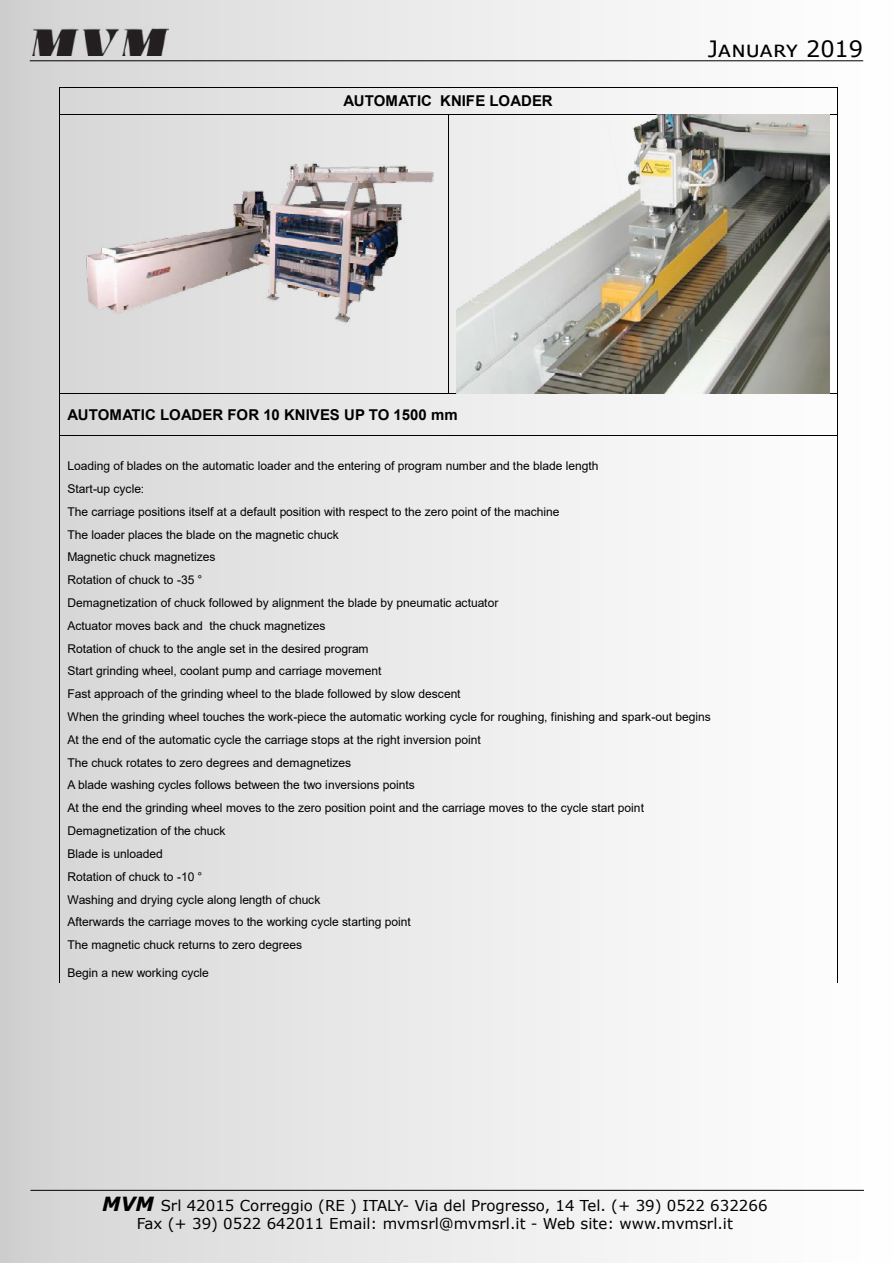
<style>
.page{position:relative;width:893px;height:1263px;background:#fff}
.page>*{position:absolute;margin:0;border:0;box-sizing:border-box;transform-origin:0 0}
.t1{font:22.5px "Verdana";color:#000}
.t2{font:15px/18px "Verdana";color:#000;text-align:center}
.t3{font:700 15px "Arial";color:#000}
.t4{font:12px/22.8px "Arial";letter-spacing:-.005em;color:#000}
.s1{font-weight:700;font-style:italic;font-size:19.5px}
</style>
<div class="page">
<div style="left:1px;top:1px;width:891px;height:1261px;background:linear-gradient(to right,#d4d4d4,#fff)"></div>
<hr style="left:30px;top:60px;width:833px;height:1px;background:#000">
<img style="left:30px;top:25px;width:138px;height:31px">
<hr style="left:31px;top:1190px;width:833px;height:1px;background:#000">
<hr style="left:60px;top:87px;width:777px;height:1px;background:#000">
<svg style="left:59px;top:87px;width:1px;height:28px"></svg>
<hr style="left:60px;top:114px;width:388px;height:1px;background:#000">
<hr style="left:449px;top:114px;width:388px;height:1px;background:#000">
<svg style="left:837px;top:87px;width:1px;height:28px"></svg>
<hr style="left:59px;top:115px;width:1px;height:279px;background:#000">
<hr style="left:448px;top:115px;width:1px;height:279px;background:#000">
<hr style="left:837px;top:115px;width:1px;height:279px;background:#000">
<hr style="left:60px;top:394px;width:388px;height:1px;background:#000">
<hr style="left:449px;top:394px;width:388px;height:1px;background:#000">
<hr style="left:59px;top:394px;width:1px;height:42px;background:#000">
<hr style="left:837px;top:394px;width:1px;height:42px;background:#000">
<hr style="left:60px;top:436px;width:777px;height:1px;background:#000">
<hr style="left:59px;top:436px;width:1px;height:547px;background:#000">
<hr style="left:837px;top:436px;width:1px;height:547px;background:#000">
<img style="left:70px;top:153px;width:367px;height:202px">
<img style="left:456px;top:115px;width:373px;height:278px">
<p class="t3" style="left:343px;top:90px;width:211px">AUTOMATIC KNIFE LOADER</p>
<p class="t3" style="left:67px;top:404px;width:392px">AUTOMATIC LOADER FOR 10 KNIVES UP TO 1500 mm</p>
<h1 class="t1" style="left:708px;top:34px;width:157px">January 2019</h1>
<p class="t4" style="left:67px;top:454px;width:645px">Loading of blades on the automatic loader and the entering of program number and the blade length<br>Start-up cycle:<br>The carriage positions itself at a default position with respect to the zero point of the machine<br>The loader places the blade on the magnetic chuck<br>Magnetic chuck magnetizes<br>Rotation of chuck to -35 °<br>Demagnetization of chuck followed by alignment the blade by pneumatic actuator<br>Actuator moves back and the chuck magnetizes<br>Rotation of chuck to the angle set in the desired program<br>Start grinding wheel, coolant pump and carriage movement<br>Fast approach of the grinding wheel to the blade followed by slow descent<br>When the grinding wheel touches the work-piece the automatic working cycle for roughing, finishing and spark-out begins At the end of the automatic cycle the carriage stops at the right inversion point<br>The chuck rotates to zero degrees and demagnetizes<br>A blade washing cycles follows between the two inversions points<br>At the end the grinding wheel moves to the zero position point and the carriage moves to the cycle start point Demagnetization of the chuck<br>Blade is unloaded<br>Rotation of chuck to -10 °<br>Washing and drying cycle along length of chuck<br>Afterwards the carriage moves to the working cycle starting point<br>The magnetic chuck returns to zero degrees</p>
<p class="t4" style="left:67px;top:961px;width:143px">Begin a new working cycle</p>
<p class="t2" style="left:102px;top:1196px;width:667px"><span class="s1">MVM</span> Srl 42015 Correggio (RE ) ITALY- Via del Progresso, 14 Tel. (+ 39) 0522 632266<br>Fax (+ 39) 0522 642011 Email: mvmsrl@mvmsrl.it - Web site: www.mvmsrl.it</p>
</div>
